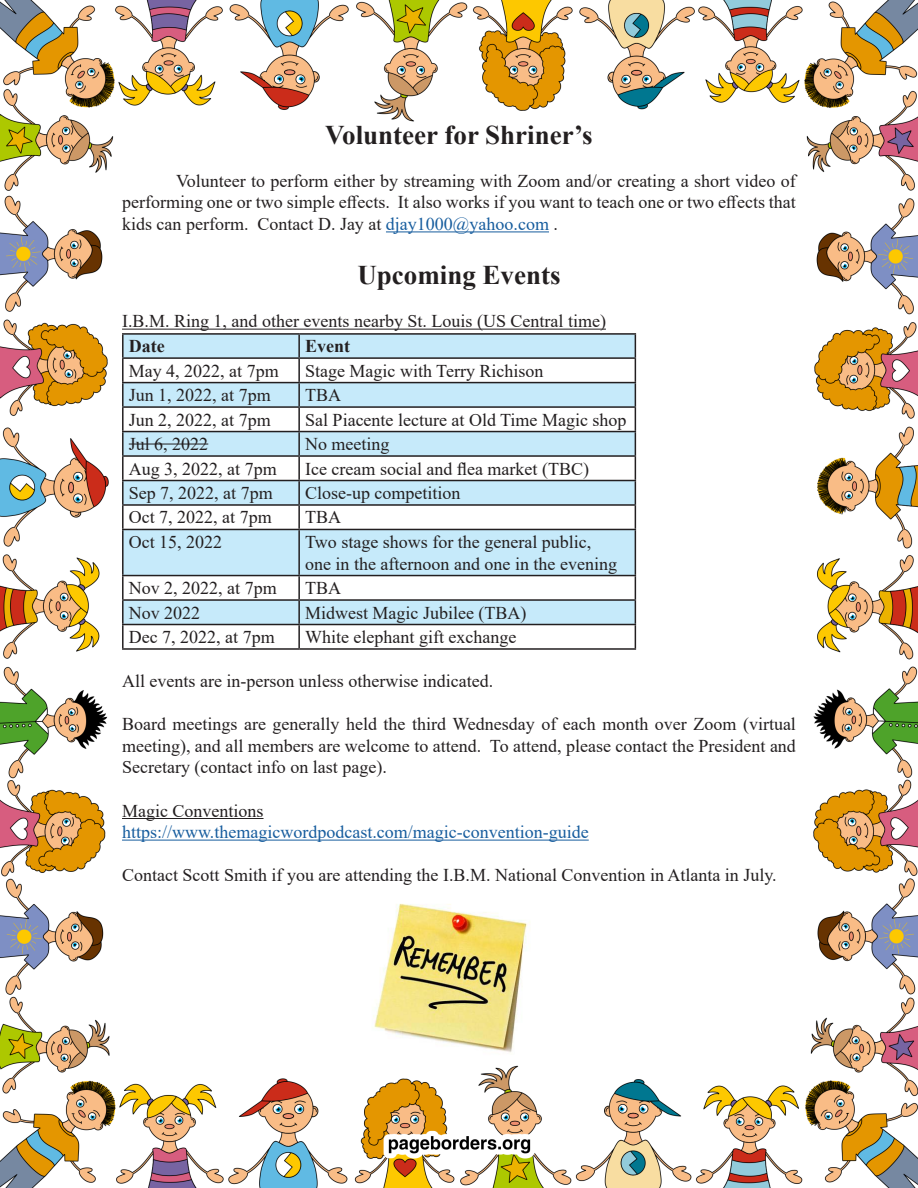
<style>
.page{position:relative;width:918px;height:1188px;background:#fff}
.page>*{position:absolute;margin:0;border:0;box-sizing:border-box;transform-origin:0 0}
.Article_Title{font:700 27px "Times New Roman";color:#231f20}
.t1{font:18px/21.6px "Times New Roman";color:#231f20;text-align:justify}
.t2{font:18px "Times New Roman";color:#175d9e}
.t3{font:700 18px "Times New Roman";color:#231f20}
.s1{color:#175d9e}
</style>
<div class="page">
<img style="left:0;top:0;width:918px;height:1188px">
<hr style="left:386px;top:231px;width:163px;height:1px;background:#175d9e">
<hr style="left:122px;top:329px;width:484px;height:1px;background:#231f20">
<hr style="left:122px;top:818px;width:142px;height:1px;background:#231f20">
<hr style="left:122px;top:840px;width:467px;height:1px;background:#175d9e">
<svg style="left:124px;top:335px;width:511px;height:289px;fill:#c6eafa"></svg>
<hr style="left:122px;top:333px;width:177px;height:2px;background:#231f20">
<hr style="left:122px;top:335px;width:2px;height:22px;background:#231f20">
<hr style="left:299px;top:333px;width:337px;height:2px;background:#231f20">
<hr style="left:298px;top:335px;width:2px;height:22px;background:#231f20">
<hr style="left:122px;top:357px;width:177px;height:2px;background:#231f20">
<hr style="left:122px;top:359px;width:2px;height:23px;background:#231f20">
<hr style="left:299px;top:357px;width:337px;height:2px;background:#231f20">
<hr style="left:298px;top:359px;width:2px;height:23px;background:#231f20">
<hr style="left:122px;top:382px;width:177px;height:1px;background:#231f20">
<hr style="left:122px;top:383px;width:2px;height:23px;background:#231f20">
<hr style="left:299px;top:382px;width:337px;height:1px;background:#231f20">
<hr style="left:298px;top:383px;width:2px;height:23px;background:#231f20">
<hr style="left:122px;top:406px;width:177px;height:2px;background:#231f20">
<hr style="left:122px;top:408px;width:2px;height:23px;background:#231f20">
<hr style="left:299px;top:406px;width:337px;height:2px;background:#231f20">
<hr style="left:298px;top:408px;width:2px;height:23px;background:#231f20">
<hr style="left:122px;top:431px;width:177px;height:1px;background:#231f20">
<hr style="left:122px;top:432px;width:2px;height:23px;background:#231f20">
<hr style="left:299px;top:431px;width:337px;height:1px;background:#231f20">
<hr style="left:298px;top:432px;width:2px;height:23px;background:#231f20">
<hr style="left:122px;top:455px;width:177px;height:2px;background:#231f20">
<hr style="left:122px;top:457px;width:2px;height:23px;background:#231f20">
<hr style="left:299px;top:455px;width:337px;height:2px;background:#231f20">
<hr style="left:298px;top:457px;width:2px;height:23px;background:#231f20">
<hr style="left:122px;top:480px;width:177px;height:1px;background:#231f20">
<hr style="left:122px;top:481px;width:2px;height:23px;background:#231f20">
<hr style="left:299px;top:480px;width:337px;height:1px;background:#231f20">
<hr style="left:298px;top:481px;width:2px;height:23px;background:#231f20">
<hr style="left:122px;top:504px;width:177px;height:2px;background:#231f20">
<hr style="left:122px;top:506px;width:2px;height:23px;background:#231f20">
<hr style="left:299px;top:504px;width:337px;height:2px;background:#231f20">
<hr style="left:298px;top:506px;width:2px;height:23px;background:#231f20">
<svg style="left:635px;top:335px;width:1px;height:194px"></svg>
<hr style="left:122px;top:529px;width:177px;height:1px;background:#231f20">
<hr style="left:122px;top:530px;width:2px;height:45px;background:#231f20">
<hr style="left:299px;top:529px;width:337px;height:1px;background:#231f20">
<hr style="left:298px;top:530px;width:2px;height:45px;background:#231f20">
<hr style="left:635px;top:530px;width:1px;height:45px;background:#231f20">
<hr style="left:122px;top:575px;width:177px;height:1px;background:#231f20">
<hr style="left:122px;top:576px;width:2px;height:23px;background:#231f20">
<hr style="left:299px;top:575px;width:337px;height:1px;background:#231f20">
<hr style="left:298px;top:576px;width:2px;height:23px;background:#231f20">
<hr style="left:122px;top:599px;width:177px;height:2px;background:#231f20">
<hr style="left:122px;top:601px;width:2px;height:23px;background:#231f20">
<hr style="left:299px;top:599px;width:337px;height:2px;background:#231f20">
<hr style="left:298px;top:601px;width:2px;height:23px;background:#231f20">
<hr style="left:122px;top:624px;width:177px;height:1px;background:#231f20">
<hr style="left:122px;top:625px;width:2px;height:23px;background:#231f20">
<hr style="left:299px;top:624px;width:337px;height:1px;background:#231f20">
<hr style="left:298px;top:625px;width:2px;height:23px;background:#231f20">
<svg style="left:635px;top:576px;width:1px;height:72px"></svg>
<hr style="left:122px;top:648px;width:177px;height:2px;background:#231f20">
<hr style="left:299px;top:648px;width:337px;height:2px;background:#231f20">
<hr style="left:129px;top:444px;width:79px;height:1px;background:#231f20">
<img style="left:341px;top:896px;width:236px;height:164px">
<p class="Article_Title" style="left:325px;top:115px;width:269px">Volunteer for Shriner’s</p>
<p class="t1" style="left:122px;top:169px;width:675px;text-indent:54px">Volunteer to perform either by streaming with Zoom and/or creating a short video of performing one or two simple effects. It also works if you want to teach one or two effects that kids can perform. Contact D. Jay at <span class="s1">djay1000@yahoo.com</span> .</p>
<p class="Article_Title" style="left:357px;top:255px;width:205px">Upcoming Events</p>
<p class="t1" style="left:122px;top:310px;width:485px">I.B.M. Ring 1, and other events nearby St. Louis (US Central time)</p>
<p class="t3" style="left:129px;top:333px;width:37px">Date</p>
<p class="t3" style="left:305px;top:333px;width:46px">Event</p>
<p class="t1" style="left:129px;top:359px;width:151px">May 4, 2022, at 7pm</p>
<p class="t1" style="left:305px;top:359px;width:240px">Stage Magic with Terry Richison</p>
<p class="t1" style="left:129px;top:384px;width:144px">Jun 1, 2022, at 7pm</p>
<p class="t1" style="left:305px;top:384px;width:37px">TBA</p>
<p class="t1" style="left:129px;top:408px;width:144px">Jun 2, 2022, at 7pm</p>
<p class="t1" style="left:305px;top:408px;width:323px">Sal Piacente lecture at Old Time Magic shop</p>
<p class="t1" style="left:129px;top:433px;width:81px">Jul 6, 2022</p>
<p class="t1" style="left:305px;top:433px;width:86px">No meeting</p>
<p class="t1" style="left:129px;top:457px;width:149px">Aug 3, 2022, at 7pm</p>
<p class="t1" style="left:305px;top:457px;width:285px">Ice cream social and flea market (TBC)</p>
<p class="t1" style="left:129px;top:482px;width:145px">Sep 7, 2022, at 7pm</p>
<p class="t1" style="left:305px;top:482px;width:157px">Close-up competition</p>
<p class="t1" style="left:129px;top:506px;width:144px">Oct 7, 2022, at 7pm</p>
<p class="t1" style="left:305px;top:506px;width:37px">TBA</p>
<p class="t1" style="left:129px;top:531px;width:95px">Oct 15, 2022</p>
<p class="t1" style="left:305px;top:531px;width:288px">Two stage shows for the general public,</p>
<p class="t1" style="left:305px;top:552px;width:313px">one in the afternoon and one in the evening</p>
<p class="t1" style="left:129px;top:577px;width:149px">Nov 2, 2022, at 7pm</p>
<p class="t1" style="left:305px;top:577px;width:37px">TBA</p>
<p class="t1" style="left:129px;top:601px;width:73px">Nov 2022</p>
<p class="t1" style="left:305px;top:601px;width:223px">Midwest Magic Jubilee (TBA)</p>
<p class="t1" style="left:129px;top:626px;width:147px">Dec 7, 2022, at 7pm</p>
<p class="t1" style="left:305px;top:626px;width:213px">White elephant gift exchange</p>
<p class="t1" style="left:122px;top:670px;width:373px">All events are in-person unless otherwise indicated.</p>
<p class="t1" style="left:122px;top:713px;width:675px">Board meetings are generally held the third Wednesday of each month over Zoom (virtual meeting), and all members are welcome to attend. To attend, please contact the President and Secretary (contact info on last page).</p>
<p class="t1" style="left:122px;top:799px;width:143px">Magic Conventions</p>
<p class="t2" style="left:122px;top:819px;width:468px">https://www.themagicwordpodcast.com/magic-convention-guide</p>
<p class="t1" style="left:122px;top:864px;width:656px">Contact Scott Smith if you are attending the I.B.M. National Convention in Atlanta in July.</p>
</div>
